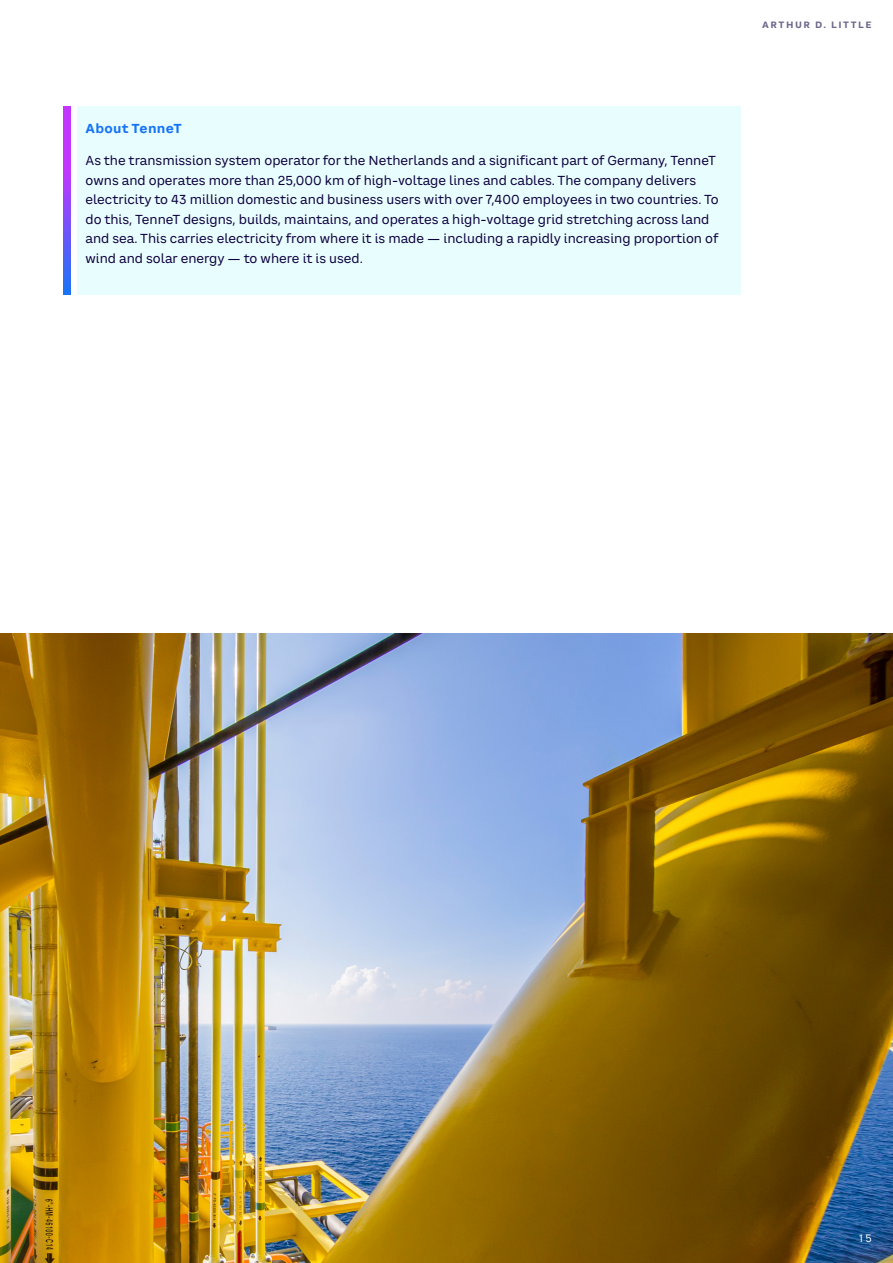
<style>
.page{position:relative;width:893px;height:1263px;background:#fff}
.page>*{position:absolute;margin:0;border:0;box-sizing:border-box;transform-origin:0 0}
.IN_BODYTEXT{font:12.75px/19.5px "CA Saygon Text";color:#0d003f}
.R15_BLUEBOX_HEADING_8_5_13{font:700 12.75px "CA Saygon Text";letter-spacing:.02em;color:#1774f5}
.G6_PAGE_NUMBER_RIGHT_10_10{font:10.5px "CA Saygon Text";color:#fff}
.t1{font:700 9px "CA Saygon Text";letter-spacing:.17em;color:#6e668c}
</style>
<div class="page">
<div style="left:77px;top:106px;width:664px;height:188px;background:#e8fdfd"></div>
<svg style="left:64px;top:106px;width:6px;height:188px"></svg>
<img style="left:0;top:633px;width:893px;height:630px">
<p class="R15_BLUEBOX_HEADING_8_5_13" style="left:86px;top:119px;width:98px">About TenneT</p>
<p class="IN_BODYTEXT" style="left:86px;top:151px;width:635px">As the transmission system operator for the Netherlands and a significant part of Germany, TenneT owns and operates more than 25,000 km of high-voltage lines and cables. The company delivers electricity to 43 million domestic and business users with over 7,400 employees in two countries. To do this, TenneT designs, builds, maintains, and operates a high-voltage grid stretching across land and sea. This carries electricity from where it is made — including a rapidly increasing proportion of wind and solar energy — to where it is used.</p>
<p class="t1" style="left:762px;top:17px;width:111px">ARTHUR D. LITTLE</p>
<p class="G6_PAGE_NUMBER_RIGHT_10_10" style="left:859px;top:1230px;width:14px">15</p>
</div>
